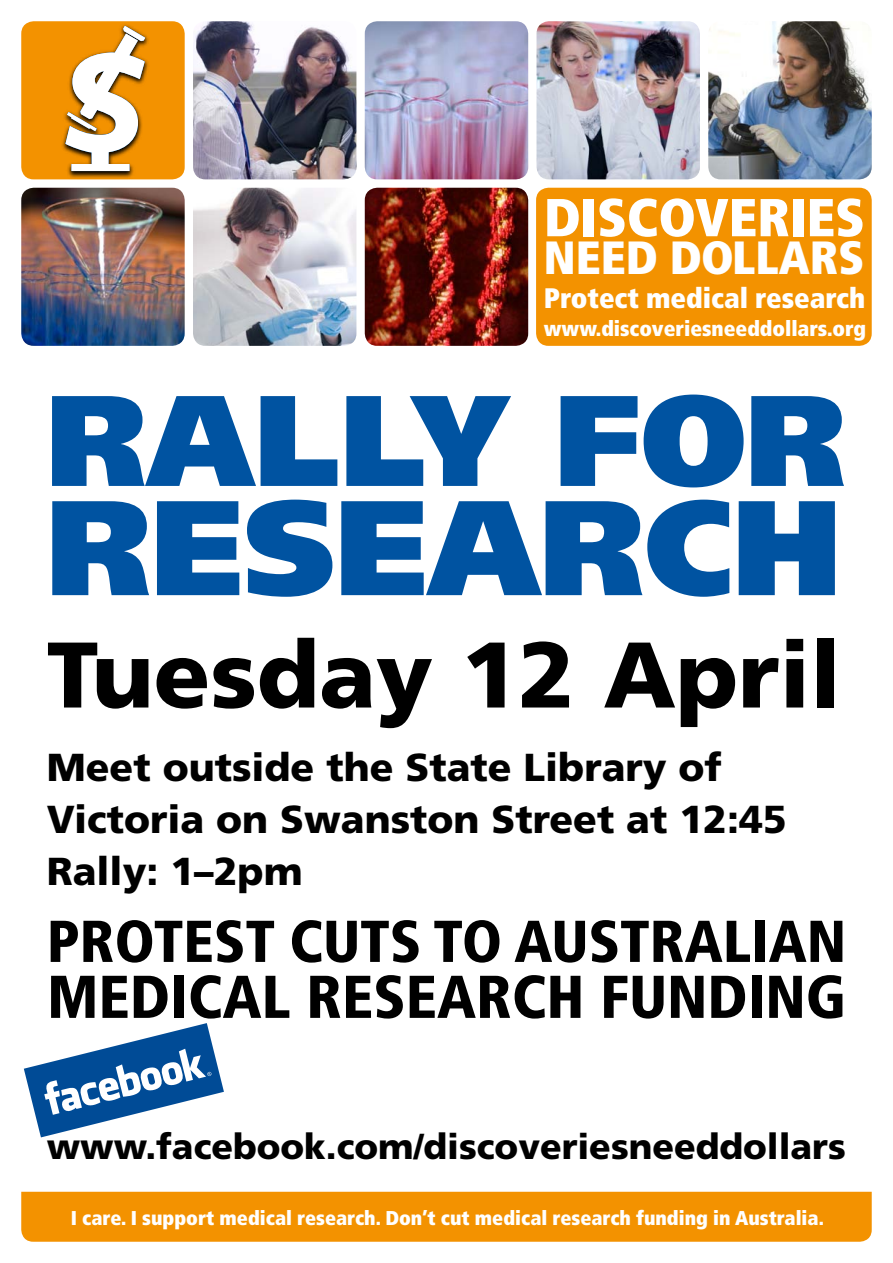
<style>
.page{position:relative;width:893px;height:1263px;background:#fff}
.page>*{position:absolute;margin:0;border:0;box-sizing:border-box;transform-origin:0 0}
.t1{font:900 134.55px "Frutiger";color:#0053a1}
.t2{font:900 128.7px "Frutiger";color:#0053a1}
.t3{font:900 93px "Frutiger";color:#000}
.t4{font:900 condensed 60.3px "Frutiger";color:#000}
.t5{font:900 condensed 58.95px "Frutiger";color:#000}
.t6{font:900 condensed 53.25px "Frutiger";color:#fff}
.t7{font:900 condensed 46.5px "Frutiger";color:#fff}
.t8{font:900 39px/51.9px "Frutiger";color:#000}
.t9{font:900 35.55px "Frutiger";color:#000}
.t10{font:900 condensed 28.2px "Frutiger";letter-spacing:-.005em;color:#fff}
.t11{font:900 condensed 21.3px "Frutiger";letter-spacing:-.005em;color:#fff}
.t12{font:900 condensed 19.95px "Frutiger";color:#fff}
</style>
<div class="page">
<div style="left:21px;top:21px;width:164px;height:158px;background:#f39200;border-radius:12px"></div>
<img style="left:193px;top:21px;width:163px;height:158px">
<img style="left:365px;top:21px;width:163px;height:158px">
<img style="left:536px;top:21px;width:164px;height:158px">
<img style="left:708px;top:21px;width:164px;height:158px">
<img style="left:21px;top:188px;width:164px;height:158px">
<img style="left:193px;top:188px;width:163px;height:158px">
<img style="left:365px;top:188px;width:163px;height:158px">
<div style="left:536px;top:188px;width:336px;height:158px;background:#f39200;border-radius:12px"></div>
<img style="left:59px;top:21px;width:93px;height:157px">
<svg style="left:65px;top:26px;width:80px;height:145px"></svg>
<div style="left:21px;top:1192px;width:851px;height:50px;background:#f39200"></div>
<svg style="left:24px;top:1023px;width:200px;height:114px"></svg>
<h3 class="t6" style="left:544px;top:185px;width:322px">Discoveries</h3>
<h3 class="t7" style="left:544px;top:230px;width:322px">need dollars</h3>
<h3 class="t10" style="left:544px;top:281px;width:323px">Protect medical research</h3>
<p class="t11" style="left:544px;top:315px;width:324px">www.discoveriesneeddollars.org</p>
<h2 class="t2" style="left:47px;top:362px;width:793px">RALLY FOR</h2>
<h1 class="t1" style="left:47px;top:466px;width:796px">RESEARCH</h1>
<h3 class="t3" style="left:47px;top:619px;width:796px">Tuesday 12 April</h3>
<h3 class="t8" style="left:47px;top:740px;width:741px">Meet outside the State Library of<br>Victoria on Swanston Street at 12:45<br>Rally: 1–2pm</h3>
<h3 class="t5" style="left:47px;top:906px;width:801px">PROTEST CUTS TO AUSTRALIAN</h3>
<h3 class="t4" style="left:47px;top:961px;width:800px">MEDICAL RESEARCH FUNDING</h3>
<h3 class="t9" style="left:47px;top:1125px;width:800px">www.facebook.com/discoveriesneeddollars</h3>
<p class="t12" style="left:71px;top:1205px;width:754px">I care. I support medical research. Don’t cut medical research funding in Australia.</p>
</div>
